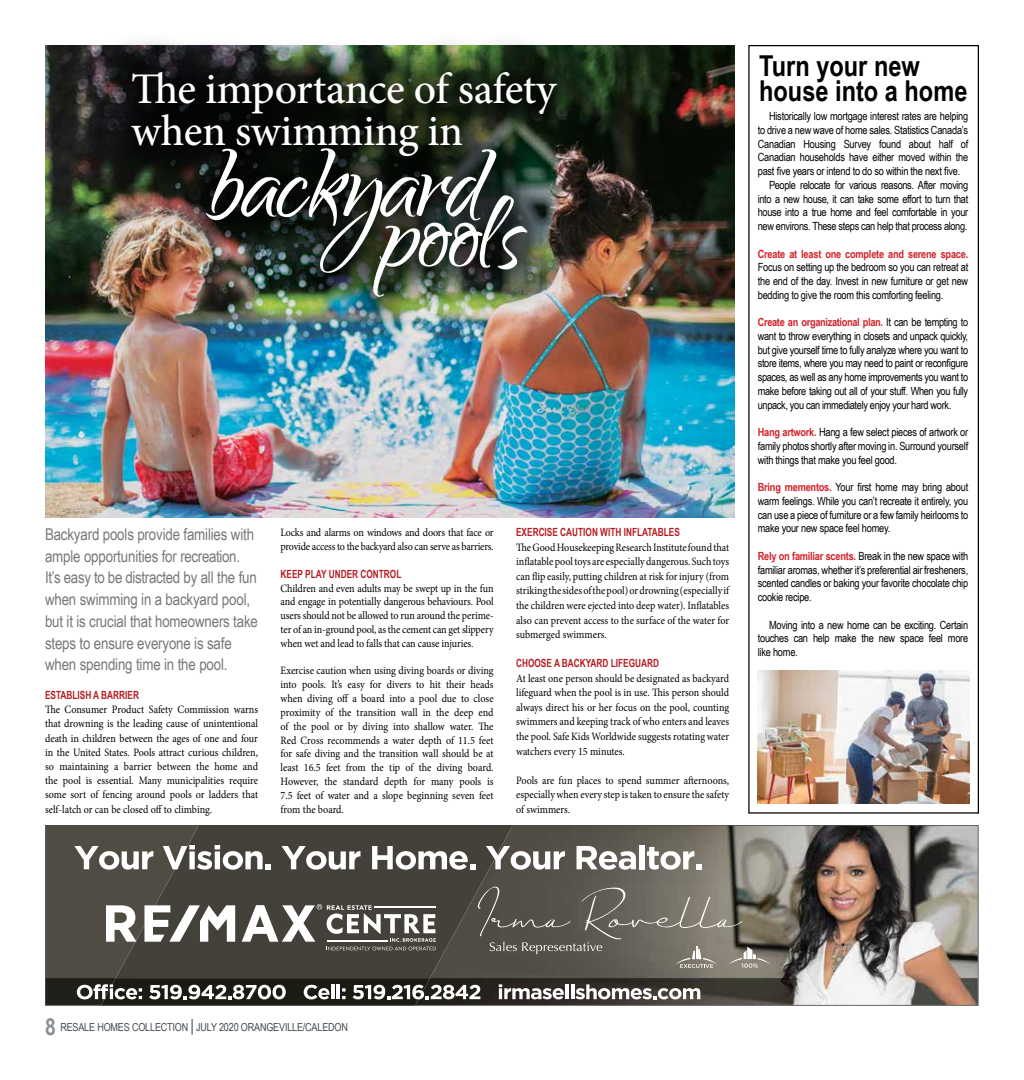
<style>
.page{position:relative;width:1024px;height:1080px;background:#fff}
.page>*{position:absolute;margin:0;border:0;box-sizing:border-box;transform-origin:0 0}
.t1{font:136.75px "Qwigley";letter-spacing:-.01em;color:#fff}
.t2{font:500 43.75px/41.5px "Minion Pro";letter-spacing:-.01em;color:#fff}
.t3{font:700 28.75px/25px "Arial Narrow";color:#000}
.t4{font:16.25px/21.8px "Arial Narrow";letter-spacing:-.01em;color:#77787b}
.t5{font:11.25px/13.9px "Minion Pro";letter-spacing:-.005em;color:#000;text-align:justify;scale:.9 1}
.t6{font:11.25px/13.8px "Arial Narrow";letter-spacing:-.02em;color:#000;text-align:justify}
.t7{font:700 11.25px "Arial Narrow";color:#b61d22;scale:.9 1}
.t8{font:700 11.25px "Arial Narrow";letter-spacing:-.02em;color:#d2232a}
.t9{font:11px "Arial Narrow";letter-spacing:-.015em;color:#42494f}
.s1{font-weight:700;color:#d2232a}
.s2{font-weight:700;font-size:23.38px;color:#868f95}
.s3{font-size:16.5px}
</style>
<div class="page">
<svg style="left:45px;top:825px;width:933px;height:180px;background:#756d64"></svg>
<img style="left:142px;top:826px;width:330px;height:179px">
<img style="left:472px;top:826px;width:41px;height:75px">
<img style="left:101px;top:929px;width:41px;height:76px">
<hr style="left:101px;top:1005px;width:314px;height:1px;background:#000">
<hr style="left:199px;top:825px;width:314px;height:1px;background:#000">
<svg style="left:478px;top:887px;width:293px;height:81px;background:#6e6a60"></svg>
<svg style="left:74px;top:846px;width:79px;height:24px"></svg>
<svg style="left:163px;top:845px;width:108px;height:25px"></svg>
<svg style="left:281px;top:846px;width:79px;height:24px"></svg>
<svg style="left:372px;top:846px;width:104px;height:24px"></svg>
<svg style="left:486px;top:846px;width:79px;height:24px"></svg>
<svg style="left:576px;top:846px;width:60px;height:24px"></svg>
<div style="left:639px;top:845px;width:6px;height:24px;background:#fff"></div>
<svg style="left:647px;top:847px;width:55px;height:23px"></svg>
<svg style="left:106px;top:904px;width:330px;height:46px"></svg>
<svg style="left:77px;top:984px;width:65px;height:15px"></svg>
<svg style="left:149px;top:985px;width:137px;height:14px"></svg>
<svg style="left:304px;top:985px;width:25px;height:14px"></svg>
<hr style="left:331px;top:984px;width:3px;height:15px;background:#fff">
<hr style="left:337px;top:984px;width:3px;height:15px;background:#fff">
<svg style="left:342px;top:988px;width:3px;height:11px"></svg>
<svg style="left:352px;top:985px;width:128px;height:14px"></svg>
<svg style="left:499px;top:984px;width:65px;height:15px"></svg>
<hr style="left:565px;top:984px;width:4px;height:15px;background:#fff">
<hr style="left:571px;top:984px;width:3px;height:15px;background:#fff">
<svg style="left:575px;top:984px;width:125px;height:15px"></svg>
<div style="left:748px;top:45px;width:231px;height:769px;border:1px solid #000"></div>
<img style="left:757px;top:671px;width:212px;height:133px">
<img style="left:45px;top:45px;width:689px;height:473px">
<div style="left:91px;top:32px;width:507px;height:306px;background:#000;opacity:.75"></div>
<h2 class="t2" style="left:131px;top:68px;width:427px">The importance of safety when swimming in</h2>
<h1 class="t1" style="left:206px;top:118px;width:280px">backyard</h1>
<h1 class="t1" style="left:376px;top:168px;width:149px">pools</h1>
<p class="t4" style="left:45px;top:523px;width:214px">Backyard pools provide families with ample opportunities for recreation.<br>It’s easy to be distracted by all the fun when swimming in a backyard pool, but it is crucial that homeowners take steps to ensure everyone is safe when spending time in the pool.</p>
<p class="t7" style="left:45px;top:686px;width:106px">ESTABLISH A BARRIER</p>
<p class="t5" style="left:45px;top:702px;width:238px;line-height:14.2px">The Consumer Product Safety Commission warns that drowning is the leading cause of unintentional death in children between the ages of one and four in the United States. Pools attract curious children, so maintaining a barrier between the home and the pool is essential. Many municipalities require some sort of fencing around pools or ladders that self-latch or can be closed off to climbing.</p>
<p class="t5" style="left:280px;top:526px;width:238px">Locks and alarms on windows and doors that face or provide access to the backyard also can serve as barriers.</p>
<p class="t7" style="left:280px;top:565px;width:136px">KEEP PLAY UNDER CONTROL</p>
<p class="t5" style="left:280px;top:581px;width:238px">Children and even adults may be swept up in the fun and engage in potentially dangerous behaviours. Pool users should not be allowed to run around the perime&shy;ter of an in-ground pool, as the cement can get slippery when wet and lead to falls that can cause injuries.</p>
<p class="t5" style="left:280px;top:664px;width:238px">Exercise caution when using diving boards or diving into pools. It’s easy for divers to hit their heads when diving off a board into a pool due to close proximity of the transition wall in the deep end of the pool or by diving into shallow water. The Red Cross recommends a water depth of 11.5 feet for safe diving and the transition wall should be at least 16.5 feet from the tip of the diving board.<br>However, the standard depth for many pools is 7.5 feet of water and a slope beginning seven feet from the board.</p>
<p class="t7" style="left:516px;top:524px;width:184px">EXERCISE CAUTION WITH INFLATABLES</p>
<p class="t5" style="left:516px;top:540px;width:238px;line-height:14.5px">The Good Housekeeping Research Institute found that inflatable pool toys are especially dangerous. Such toys can flip easily, putting children at risk for injury (from striking the sides of the pool) or drowning (especially if the children were ejected into deep water). Inflatables also can prevent access to the surface of the water for submerged swimmers.</p>
<p class="t7" style="left:516px;top:655px;width:160px">CHOOSE A BACKYARD LIFEGUARD</p>
<p class="t5" style="left:516px;top:671px;width:238px;line-height:14.5px">At least one person should be designated as backyard lifeguard when the pool is in use. This person should always direct his or her focus on the pool, counting swimmers and keeping track of who enters and leaves the pool. Safe Kids Worldwide suggests rotating water watchers every 15 minutes.</p>
<p class="t5" style="left:516px;top:773px;width:238px;line-height:14.5px">Pools are fun places to spend summer afternoons, especially when every step is taken to ensure the safety of swimmers.</p>
<h3 class="t3" style="left:759px;top:52px;width:210px">Turn your new house into a home</h3>
<p class="t6" style="left:769px;top:109px;width:201px">Historically low mortgage interest rates are helping</p>
<p class="t6" style="left:758px;top:123px;width:212px">to drive a new wave of home sales. Statistics Canada’s</p>
<p class="t6" style="left:758px;top:136px;width:212px">Canadian Housing Survey found about half of</p>
<p class="t6" style="left:758px;top:150px;width:212px">Canadian households have either moved within the</p>
<p class="t6" style="left:758px;top:164px;width:204px">past five years or intend to do so within the next five.</p>
<p class="t6" style="left:769px;top:178px;width:201px">People relocate for various reasons. After moving</p>
<p class="t6" style="left:758px;top:191px;width:212px">into a new house, it can take some effort to turn that</p>
<p class="t6" style="left:758px;top:205px;width:212px">house into a true home and feel comfortable in your</p>
<p class="t6" style="left:758px;top:219px;width:211px">new environs. These steps can help that process along.</p>
<p class="t8" style="left:758px;top:245px;width:212px">Create at least one complete and serene space.</p>
<p class="t6" style="left:758px;top:260px;width:212px">Focus on setting up the bedroom so you can retreat at the end of the day. Invest in new furniture or get new bedding to give the room this comforting feeling.</p>
<p class="t6" style="left:758px;top:315px;width:212px"><span class="s1">Create an organizational plan.</span> It can be tempting to want to throw everything in closets and unpack quickly, but give yourself time to fully analyze where you want to store items, where you may need to paint or reconfigure spaces, as well as any home improvements you want to make before taking out all of your stuff. When you fully unpack, you can immediately enjoy your hard work.</p>
<p class="t6" style="left:758px;top:425px;width:212px"><span class="s1">Hang artwork.</span> Hang a few select pieces of artwork or family photos shortly after moving in. Surround yourself with things that make you feel good.</p>
<p class="t6" style="left:758px;top:480px;width:212px"><span class="s1">Bring mementos.</span> Your first home may bring about warm feelings. While you can’t recreate it entirely, you can use a piece of furniture or a few family heirlooms to make your new space feel homey.</p>
<p class="t6" style="left:758px;top:549px;width:212px"><span class="s1">Rely on familiar scents.</span> Break in the new space with familiar aromas, whether it’s preferential air fresheners, scented candles or baking your favorite chocolate chip cookie recipe.</p>
<p class="t6" style="left:758px;top:617px;width:212px;text-indent:11px">Moving into a new home can be exciting. Certain touches can help make the new space feel more like home.</p>
<p class="t9" style="left:45px;top:1019px;width:304px"><span class="s2">8</span> RESALE HOMES COLLECTION <span class="s3">|</span> JULY 2020 ORANGEVILLE/CALEDON</p>
</div>
